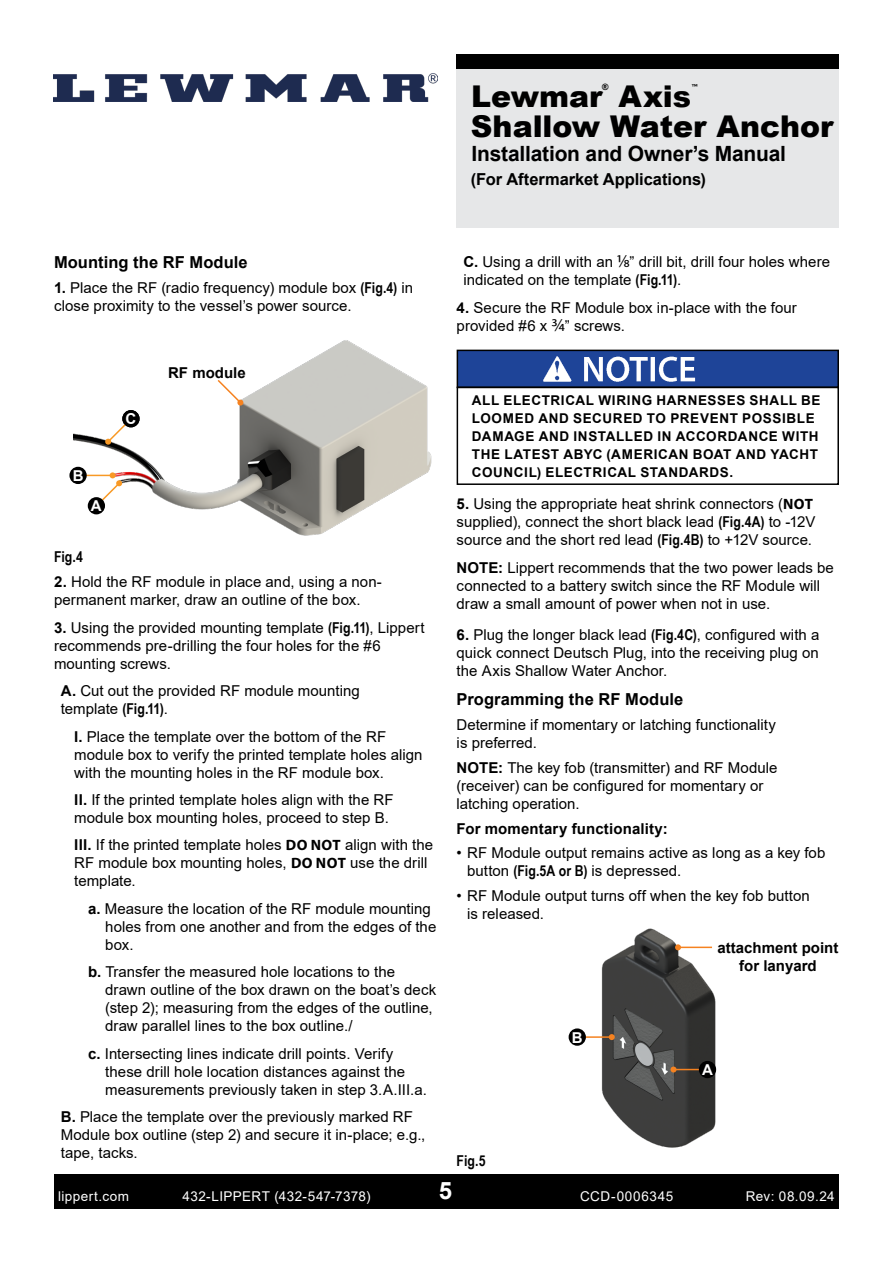
<style>
.page{position:relative;width:893px;height:1263px;background:#fff}
.page>*{position:absolute;margin:0;border:0;box-sizing:border-box;transform-origin:0 0}
.t1{font:900 30px "Arial";color:#000}
.t2{font:700 24px "Arial";color:#fff}
.t3{font:700 21px "Arial";letter-spacing:-.01em;color:#000}
.t4{font:700 16.5px "Arial";letter-spacing:.005em;color:#000}
.t5{font:15px/18px "Arial";letter-spacing:.005em;color:#000}
.t6{font:700 15px/18px "Arial";color:#000;text-align:center}
.t7{font:700 15px "Arial Narrow";color:#000}
.t8{font:700 15px "Arial";color:#fff}
.t9{font:700 13.5px/18px "Arial";letter-spacing:.045em;color:#000}
.t10{font:13.5px "Arial";letter-spacing:.035em;color:#fff}
.t11{font:900 8.7px "Arial";color:#000}
.t12{font:700 8.7px "Cambria";color:#000}
.s1{font-weight:700}
.s2{font-family:"Arial Narrow";font-weight:700}
.s3{font-family:"Myriad Pro";font-weight:700}
.s4{font-family:"Myriad Pro";font-size:18px}
</style>
<div class="page">
<div style="left:54px;top:1174px;width:785px;height:35px;background:#000"></div>
<img style="left:53px;top:73px;width:384px;height:28px">
<div style="left:457px;top:54px;width:382px;height:173px;background:#e6e7e8"></div>
<div style="left:457px;top:54px;width:382px;height:14px;background:#000"></div>
<img style="left:460px;top:353px;width:376px;height:32px">
<div style="left:457px;top:350px;width:382px;height:38px;border:2px solid #000"></div>
<div style="left:457px;top:387px;width:382px;height:98px;border:2px solid #000"></div>
<img style="left:74px;top:340px;width:358px;height:196px">
<svg style="left:105px;top:417px;width:28px;height:28px"></svg>
<div style="left:122px;top:410px;width:18px;height:17px;background:#000;border-radius:50%"></div>
<hr style="left:79px;top:475px;width:34px;height:1px;background:#f89925">
<div style="left:69px;top:467px;width:18px;height:17px;background:#000;border-radius:50%"></div>
<svg style="left:95px;top:472px;width:27px;height:36px"></svg>
<div style="left:88px;top:497px;width:17px;height:17px;background:#000;border-radius:50%"></div>
<svg style="left:216px;top:378px;width:28px;height:28px"></svg>
<img style="left:601px;top:928px;width:116px;height:220px">
<hr style="left:578px;top:1036px;width:34px;height:2px;background:#f58220">
<svg style="left:609px;top:1034px;width:6px;height:6px"></svg>
<div style="left:569px;top:1028px;width:17px;height:18px;background:#000;border-radius:50%"></div>
<hr style="left:673px;top:1069px;width:34px;height:1px;background:#f58220">
<svg style="left:670px;top:1066px;width:6px;height:6px"></svg>
<div style="left:699px;top:1061px;width:17px;height:17px;background:#000;border-radius:50%"></div>
<hr style="left:678px;top:946px;width:34px;height:2px;background:#f58220">
<svg style="left:675px;top:944px;width:6px;height:6px"></svg>
<h1 class="t1" style="left:471px;top:75px;width:133px">Lewmar</h1>
<p class="t11" style="left:602px;top:81px;width:8px">®</p>
<h1 class="t1" style="left:619px;top:75px;width:74px">Axis</h1>
<p class="t12" style="left:692px;top:81px;width:7px">™</p>
<h1 class="t1" style="left:471px;top:105px;width:364px">Shallow Water Anchor</h1>
<h3 class="t3" style="left:471px;top:139px;width:316px">Installation and Owner’s Manual</h3>
<p class="t4" style="left:471px;top:168px;width:236px">(For Aftermarket Applications)</p>
<p class="t4" style="left:54px;top:251px;width:195px">Mounting the RF Module</p>
<p class="t5" style="left:54px;top:278px;width:361px"><span class="s1">1.</span> Place the RF (radio frequency) module box <span class="s2">(Fig.4)</span> in close proximity to the vessel’s power source.</p>
<p class="t8" style="left:73px;top:465px;width:12px">B</p>
<p class="t8" style="left:91px;top:495px;width:12px">A</p>
<p class="t7" style="left:54px;top:545px;width:31px">Fig.4</p>
<p class="t8" style="left:126px;top:408px;width:12px">C</p>
<p class="t6" style="left:168px;top:364px;width:79px">RF module</p>
<p class="t5" style="left:54px;top:573px;width:329px"><span class="s1">2.</span> Hold the RF module in place and, using a non&shy;permanent marker, draw an outline of the box.</p>
<p class="t5" style="left:54px;top:618px;width:372px"><span class="s1">3.</span> Using the provided mounting template <span class="s2">(Fig.11)</span>, Lippert recommends pre-drilling the four holes for the #6 mounting screws.</p>
<p class="t5" style="left:61px;top:682px;width:301px"><span class="s1">A.</span> Cut out the provided RF module mounting template <span class="s2">(Fig.11)</span>.</p>
<p class="t5" style="left:74px;top:727px;width:350px"><span class="s1">I.</span> Place the template over the bottom of the RF module box to verify the printed template holes align with the mounting holes in the RF module box.</p>
<p class="t5" style="left:74px;top:791px;width:321px"><span class="s1">II.</span> If the printed template holes align with the RF module box mounting holes, proceed to step B.</p>
<p class="t5" style="left:74px;top:836px;width:360px"><span class="s1">III.</span> If the printed template holes <span class="s3">DO NOT</span> align with the<br>RF module box mounting holes, <span class="s3">DO NOT</span> use the drill template.</p>
<p class="t5" style="left:105px;top:899px;width:333px;text-indent:-17px"><span class="s1">a.</span> Measure the location of the RF module mounting holes from one another and from the edges of the box.</p>
<p class="t5" style="left:105px;top:963px;width:332px;text-indent:-17px"><span class="s1">b.</span> Transfer the measured hole locations to the drawn outline of the box drawn on the boat’s deck (step 2); measuring from the edges of the outline, draw parallel lines to the box outline./</p>
<p class="t5" style="left:105px;top:1044px;width:320px;text-indent:-17px"><span class="s1">c.</span> Intersecting lines indicate drill points. Verify these drill hole location distances against the measurements previously taken in step 3.A. III.a.</p>
<p class="t5" style="left:61px;top:1108px;width:366px"><span class="s1">B.</span> Place the template over the previously marked RF<br>Module box outline (step 2) and secure it in-place; e.g. , tape, tacks.</p>
<p class="t5" style="left:463px;top:253px;width:368px"><span class="s1">C.</span> Using a drill with an <span class="s4">1/8</span>” drill bit, drill four holes where indicated on the template <span class="s2">(Fig.11)</span>.</p>
<p class="t5" style="left:457px;top:298px;width:342px"><span class="s1">4.</span> Secure the RF Module box in-place with the four provided #6 x <span class="s4">3/4</span>” screws.</p>
<p class="t9" style="left:472px;top:391px;width:350px">ALL ELECTRICAL WIRING HARNESSES SHALL BE LOOMED AND SECURED TO PREVENT POSSIBLE DAMAGE AND INSTALLED IN ACCORDANCE WITH THE LATEST ABYC (AMERICAN BOAT AND YACHT COUNCIL) ELECTRICAL STANDARDS.</p>
<p class="t5" style="left:457px;top:495px;width:361px"><span class="s1">5.</span> Using the appropriate heat shrink connectors (<span class="s3">NOT </span>supplied), connect the short black lead <span class="s2">(Fig.4A)</span> to -12V source and the short red lead <span class="s2">(Fig.4B)</span> to +12V source.</p>
<p class="t5" style="left:457px;top:558px;width:379px"><span class="s1">NOTE:</span> Lippert recommends that the two power leads be connected to a battery switch since the RF Module will draw a small amount of power when not in use.</p>
<p class="t5" style="left:457px;top:626px;width:364px;text-align:justify"><span class="s1">6.</span> Plug the longer black lead <span class="s2">(Fig.4C)</span>, configured with a quick connect Deutsch Plug, into the receiving plug on the Axis Shallow Water Anchor.</p>
<p class="t4" style="left:457px;top:688px;width:228px">Programming the RF Module</p>
<p class="t5" style="left:457px;top:716px;width:321px">Determine if momentary or latching functionality is preferred.</p>
<p class="t5" style="left:457px;top:758px;width:322px"><span class="s1">NOTE:</span> The key fob (transmitter) and RF Module (receiver) can be configured for momentary or latching operation.</p>
<p class="t6" style="left:457px;top:819px;width:213px">For momentary functionality:</p>
<p class="t5" style="left:467px;top:844px;width:360px;text-indent:-10px">• RF Module output remains active as long as a key fob button <span class="s2">(Fig.5A or B)</span> is depressed.</p>
<p class="t5" style="left:467px;top:887px;width:344px;text-indent:-10px">• RF Module output turns off when the key fob button is released.</p>
<p class="t7" style="left:457px;top:1149px;width:31px">Fig.5</p>
<p class="t8" style="left:572px;top:1027px;width:12px">B</p>
<p class="t6" style="left:718px;top:938px;width:122px">attachment point for lanyard</p>
<p class="t8" style="left:702px;top:1059px;width:12px">A</p>
<p class="t10" style="left:58px;top:1186px;width:72px">lippert.com</p>
<p class="t10" style="left:183px;top:1186px;width:189px">432-LIPPERT (432-547-7378)</p>
<h2 class="t2" style="left:439px;top:1173px;width:15px">5</h2>
<p class="t10" style="left:746px;top:1186px;width:90px">Rev: 08.09. 24</p>
<p class="t10" style="left:580px;top:1187px;width:95px">CCD-0006345</p>
</div>
